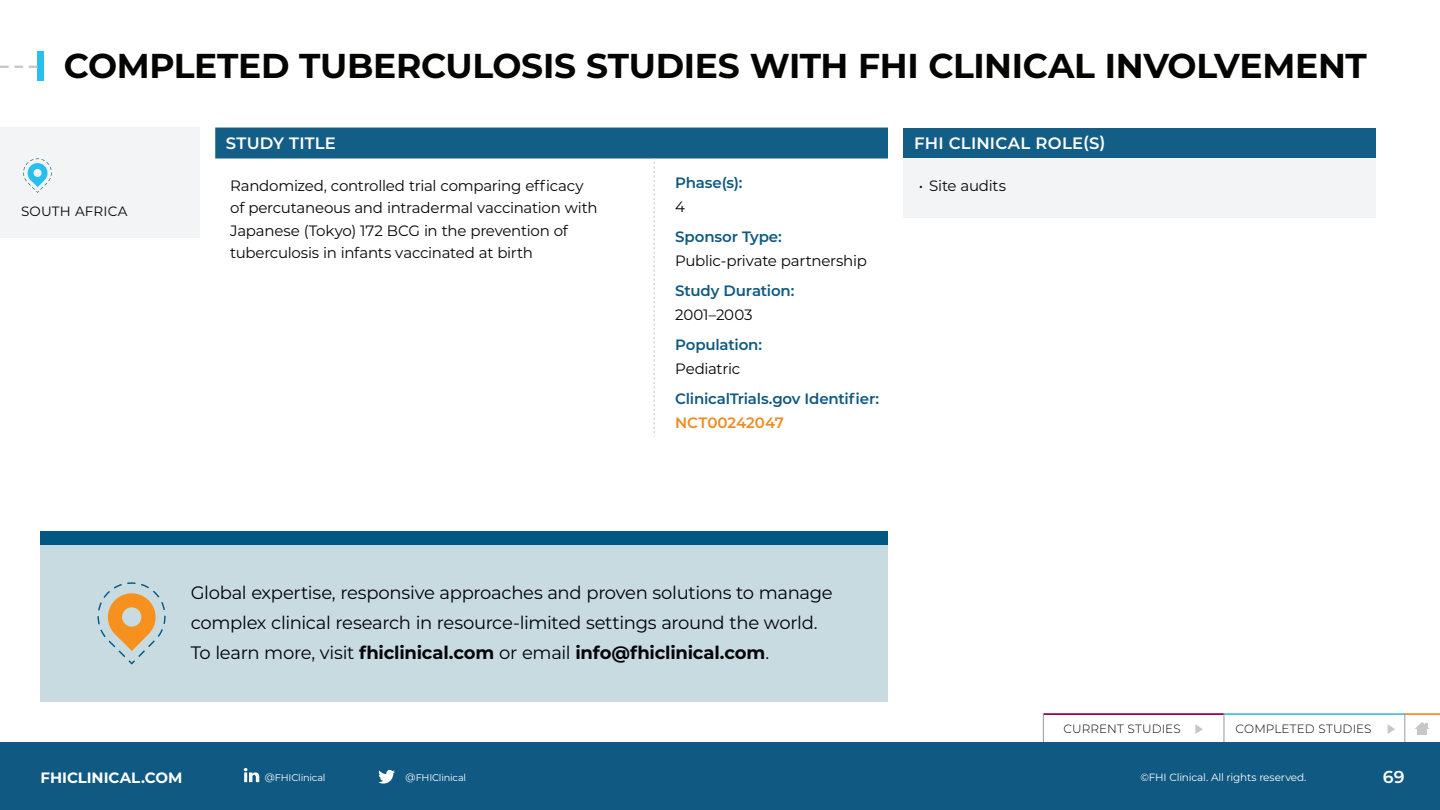
<style>
.page{position:relative;width:1440px;height:810px;background:#fff}
.page>*{position:absolute;margin:0;border:0;box-sizing:border-box;transform-origin:0 0}
.t1{font:700 34.5px "Montserrat";letter-spacing:-.01em;color:#040503}
.t2{font:18px/30px "Montserrat";letter-spacing:-.02em;color:#00000b}
.t3{font:600 17.25px "Montserrat";color:#fff}
.t4{font:600 16.5px "Montserrat";letter-spacing:.01em;color:#fff}
.t5{font:15px/22.5px "Montserrat";letter-spacing:-.02em;color:#060608}
.t6{font:600 15px "Montserrat";letter-spacing:-.01em;color:#0f5982}
.t7{font:15px "Montserrat";letter-spacing:-.02em;color:#040503}
.t8{font:700 15px "Montserrat";color:#fff}
.t9{font:600 15px "Montserrat";letter-spacing:-.005em;color:#f08a21}
.t10{font:13.5px "Montserrat";letter-spacing:.015em;color:#040503}
.t11{font:300 12px "Montserrat";letter-spacing:.01em;color:#040503}
.t12{font:10.5px "Montserrat";letter-spacing:-.02em;color:#fff}
.t13{font:9.75px "Montserrat";letter-spacing:-.02em;color:#fff}
.s1{font-weight:700;color:#060608}
</style>
<div class="page">
<hr style="left:1405px;top:713px;width:35px;height:2px;background:#f6911e">
<div style="left:1417px;top:728px;width:10px;height:7px;background:#c7c8c6"></div>
<svg style="left:1415px;top:722px;width:15px;height:7px"></svg>
<svg style="left:1388px;top:724px;width:7px;height:10px"></svg>
<hr style="left:1224px;top:713px;width:181px;height:2px;background:#4dbbe9">
<hr style="left:1043px;top:713px;width:181px;height:2px;background:#96014d">
<svg style="left:1195px;top:724px;width:8px;height:10px"></svg>
<hr style="left:1043px;top:713px;width:1px;height:30px;background:#959799">
<hr style="left:1224px;top:713px;width:1px;height:30px;background:#959799">
<hr style="left:1405px;top:713px;width:1px;height:30px;background:#959799">
<div style="left:38px;top:52px;width:6px;height:29px;background:#27bff0"></div>
<div style="left:0;top:742px;width:1440px;height:68px;background:#0f5982"></div>
<svg style="left:378px;top:770px;width:17px;height:14px"></svg>
<svg style="left:244px;top:768px;width:15px;height:14px"></svg>
<svg style="left:0;top:66px;width:38px;height:2px"></svg>
<div style="left:0;top:128px;width:200px;height:110px;background:#f3f4f5"></div>
<svg style="left:23px;top:159px;width:29px;height:34px"></svg>
<div style="left:904px;top:128px;width:472px;height:31px;background:#135e86"></div>
<div style="left:904px;top:159px;width:472px;height:59px;background:#f3f4f5"></div>
<svg style="left:215px;top:128px;width:673px;height:309px"></svg>
<div style="left:40px;top:545px;width:848px;height:157px;background:#c8dbe1"></div>
<svg style="left:98px;top:582px;width:68px;height:83px"></svg>
<div style="left:40px;top:532px;width:848px;height:13px;background:#005982"></div>
<h1 class="t1" style="left:64px;top:41px;width:1305px">COMPLETED TUBERCULOSIS STUDIES WITH FHI CLINICAL INVOLVEMENT</h1>
<p class="t10" style="left:21px;top:202px;width:108px">SOUTH AFRICA</p>
<p class="t4" style="left:226px;top:132px;width:112px">STUDY TITLE</p>
<p class="t5" style="left:230px;top:174px;width:369px">Randomized, controlled trial comparing efficacy of percutaneous and intradermal vaccination with Japanese (Tokyo) 172 BCG in the prevention of tuberculosis in infants vaccinated at birth</p>
<p class="t6" style="left:675px;top:172px;width:69px">Phase(s):</p>
<p class="t7" style="left:675px;top:196px;width:11px">4</p>
<p class="t6" style="left:675px;top:226px;width:108px">Sponsor Type:</p>
<p class="t7" style="left:675px;top:250px;width:193px">Public-private partnership</p>
<p class="t6" style="left:675px;top:280px;width:121px">Study Duration:</p>
<p class="t7" style="left:675px;top:304px;width:79px">2001–2003</p>
<p class="t6" style="left:675px;top:334px;width:88px">Population:</p>
<p class="t7" style="left:675px;top:358px;width:67px">Pediatric</p>
<p class="t6" style="left:675px;top:388px;width:205px">ClinicalTrials.gov Identifier:</p>
<p class="t9" style="left:675px;top:412px;width:110px">NCT00242047</p>
<p class="t4" style="left:914px;top:132px;width:193px">FHI CLINICAL ROLE(S)</p>
<p class="t5" style="left:919px;top:174px;width:89px">• Site audits</p>
<p class="t2" style="left:191px;top:577px;width:644px">Global expertise, responsive approaches and proven solutions to manage complex clinical research in resource-limited settings around the world.<br>To learn more, visit <span class="s1">fhiclinical.com</span> or email <span class="s1">info@fhiclinical.com</span>.</p>
<p class="t11" style="left:1064px;top:721px;width:119px">CURRENT STUDIES</p>
<p class="t11" style="left:1236px;top:721px;width:138px">COMPLETED STUDIES</p>
<p class="t8" style="left:40px;top:767px;width:143px">FHICLINICAL.COM</p>
<p class="t13" style="left:265px;top:771px;width:62px">@FHIClinical</p>
<p class="t13" style="left:406px;top:770px;width:62px">@FHIClinical</p>
<p class="t12" style="left:1140px;top:770px;width:168px">©FHI Clinical. All rights reserved.</p>
<p class="t3" style="left:1383px;top:765px;width:23px">69</p>
</div>
